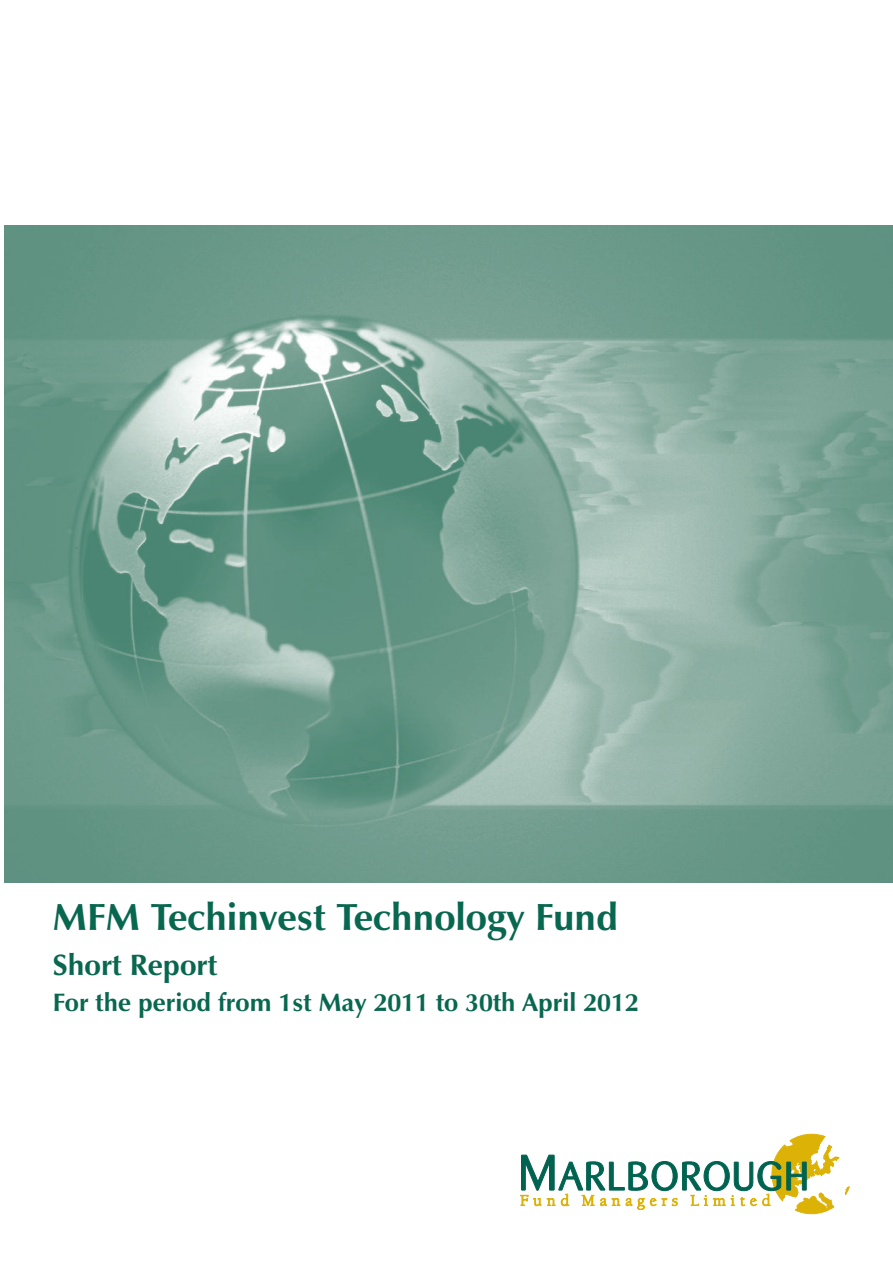
<style>
.page{position:relative;width:893px;height:1263px;background:#fff}
.page>*{position:absolute;margin:0;border:0;box-sizing:border-box;transform-origin:0 0}
.t1{font:700 38.1px "Zapf Humanist 601 BT";color:#08674f}
.t2{font:700 29.55px "Zapf Humanist 601 BT";color:#08674f}
.t3{font:700 25.35px "Zapf Humanist 601 BT";color:#08674f}
</style>
<div class="page">
<svg style="left:521px;top:1134px;width:328px;height:80px"></svg>
<img style="left:5px;top:225px;width:888px;height:657px">
<h1 class="t1" style="left:53px;top:901px;width:567px">MFM Techinvest Technology Fund</h1>
<p class="t2" style="left:53px;top:953px;width:166px">Short Report</p>
<p class="t3" style="left:53px;top:992px;width:588px">For the period from 1st May 2011 to 30th April 2012</p>
</div>
